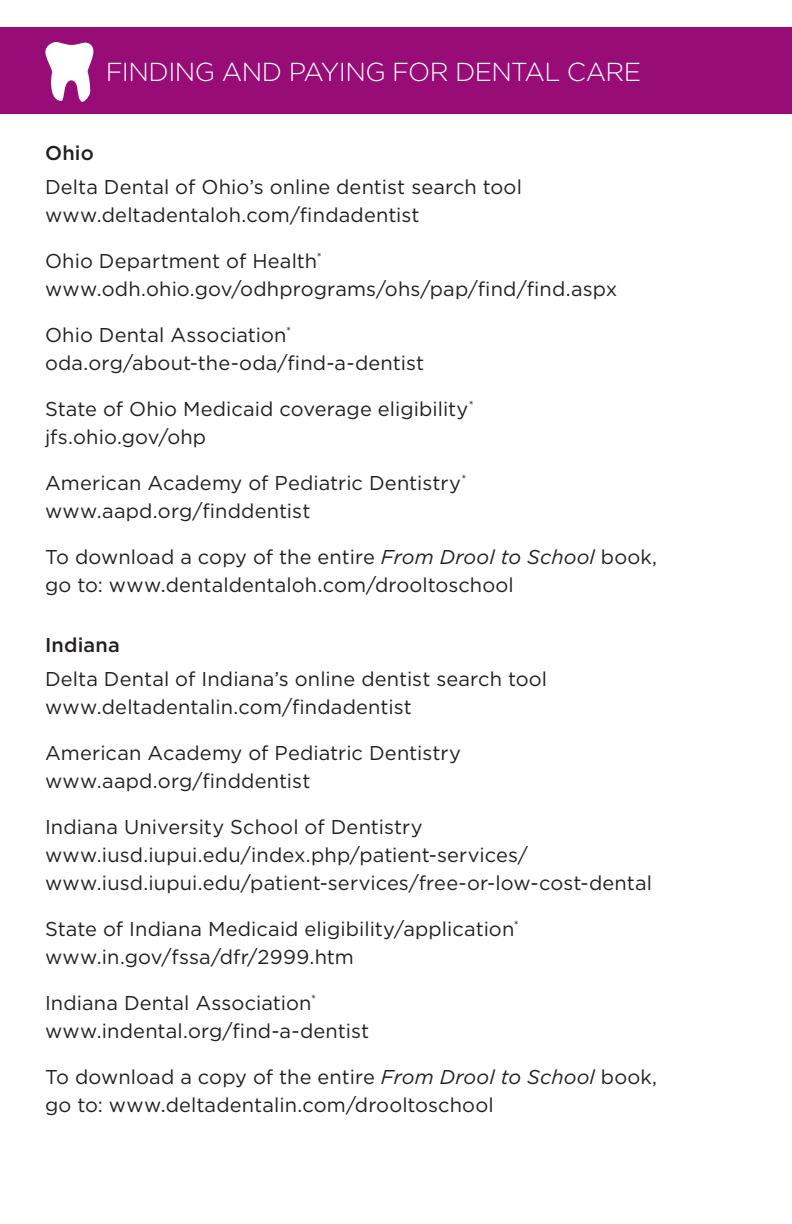
<style>
.page{position:relative;width:792px;height:1224px;background:#fff}
.page>*{position:absolute;margin:0;border:0;box-sizing:border-box;transform-origin:0 0}
.HEADLINE{font:300 26px "Gotham";letter-spacing:-.025em;color:#fff}
.SUBHEAD_RED{font:20px/28px "Gotham";letter-spacing:.005em;color:#231f20}
.BODY{font:20px "Gotham";letter-spacing:.005em;color:#231f20}
.BODY-2{font:500 20px "Gotham";letter-spacing:.01em;color:#231f20}
.s1{font-style:italic}
</style>
<div class="page">
<div style="left:0;top:27px;width:792px;height:86px;background:#970c76"></div>
<svg style="left:45px;top:42px;width:49px;height:60px"></svg>
<p class="HEADLINE" style="left:106px;top:55px;width:537px">FINDING AND PAYING FOR DENTAL CARE</p>
<p class="BODY-2" style="left:45px;top:140px;width:50px">Ohio</p>
<p class="BODY" style="left:45px;top:174px;width:478px">Delta Dental of Ohio’s online dentist search tool</p>
<p class="SUBHEAD_RED" style="left:45px;top:200px;width:376px">www.deltadentaloh.com/findadentist</p>
<p class="SUBHEAD_RED" style="left:45px;top:246px;width:278px">Ohio Department of Health<sup>*</sup></p>
<p class="SUBHEAD_RED" style="left:45px;top:274px;width:574px">www.odh.ohio.gov/odhprograms/ohs/pap/find/find.aspx</p>
<p class="SUBHEAD_RED" style="left:45px;top:320px;width:248px">Ohio Dental Association<sup>*</sup></p>
<p class="SUBHEAD_RED" style="left:45px;top:348px;width:381px">oda.org/about-the-oda/find-a-dentist</p>
<p class="SUBHEAD_RED" style="left:45px;top:394px;width:430px">State of Ohio Medicaid coverage eligibility<sup>*</sup></p>
<p class="SUBHEAD_RED" style="left:45px;top:422px;width:163px">jfs.ohio.gov/ohp</p>
<p class="SUBHEAD_RED" style="left:45px;top:468px;width:423px">American Academy of Pediatric Dentistry<sup>*</sup></p>
<p class="SUBHEAD_RED" style="left:45px;top:496px;width:267px">www.aapd.org/finddentist</p>
<p class="SUBHEAD_RED" style="left:45px;top:542px;width:614px">To download a copy of the entire <span class="s1">From Drool to School</span> book, go to: www.dentaldentaloh.com/drooltoschool</p>
<p class="BODY-2" style="left:45px;top:632px;width:76px">Indiana</p>
<p class="BODY" style="left:45px;top:666px;width:504px">Delta Dental of Indiana’s online dentist search tool</p>
<p class="SUBHEAD_RED" style="left:45px;top:692px;width:368px">www.deltadentalin.com/findadentist</p>
<p class="SUBHEAD_RED" style="left:45px;top:738px;width:418px">American Academy of Pediatric Dentistry</p>
<p class="SUBHEAD_RED" style="left:45px;top:766px;width:267px">www.aapd.org/finddentist</p>
<p class="SUBHEAD_RED" style="left:45px;top:812px;width:379px">Indiana University School of Dentistry</p>
<p class="SUBHEAD_RED" style="left:45px;top:840px;width:485px">www.iusd.iupui.edu/index.php/patient-services/</p>
<p class="SUBHEAD_RED" style="left:45px;top:868px;width:609px">www.iusd.iupui.edu/patient-services/free-or-low-cost-dental</p>
<p class="SUBHEAD_RED" style="left:45px;top:914px;width:475px">State of Indiana Medicaid eligibility/application<sup>*</sup></p>
<p class="SUBHEAD_RED" style="left:45px;top:942px;width:310px">www.in.gov/fssa/dfr/2999.htm</p>
<p class="SUBHEAD_RED" style="left:45px;top:988px;width:273px">Indiana Dental Association<sup>*</sup></p>
<p class="SUBHEAD_RED" style="left:45px;top:1016px;width:326px">www.indental.org/find-a-dentist</p>
<p class="SUBHEAD_RED" style="left:45px;top:1062px;width:614px">To download a copy of the entire <span class="s1">From Drool to School</span> book, go to: www.deltadentalin.com/drooltoschool</p>
</div>
